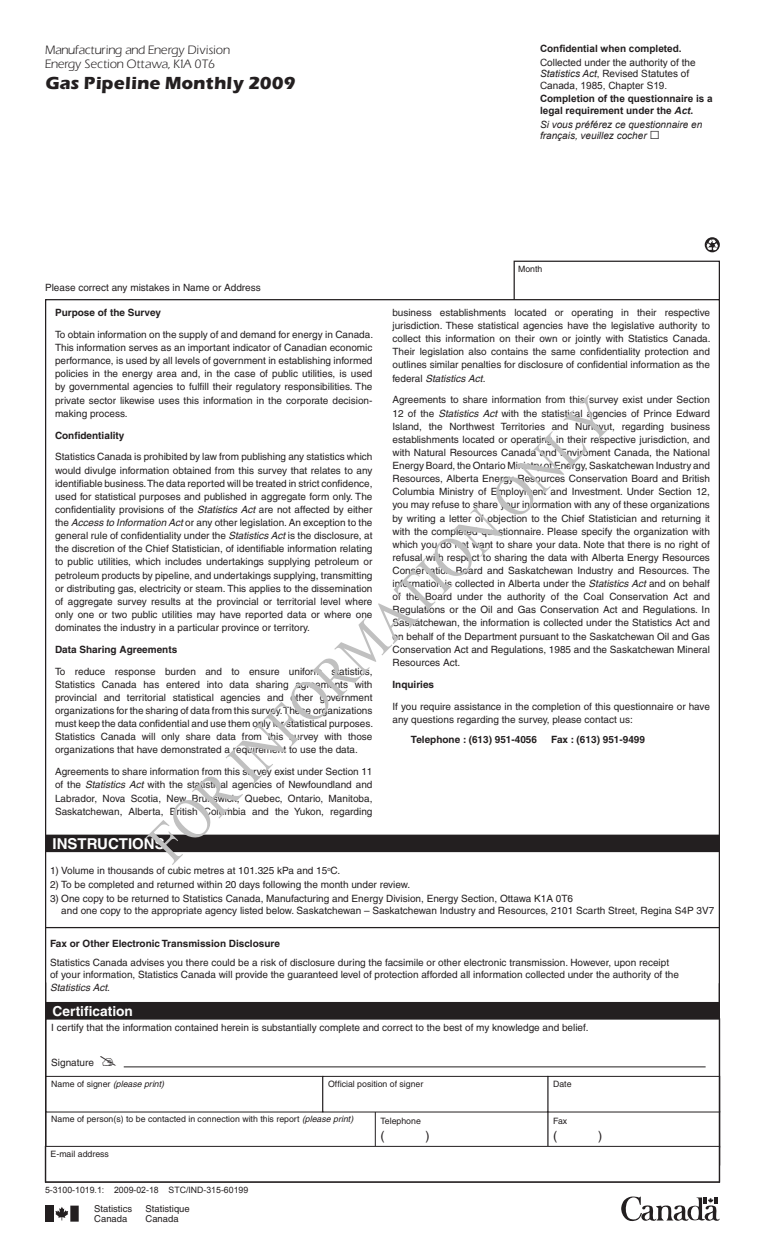
<style>
.page{position:relative;width:765px;height:1260px;background:#fff}
.page>*{position:absolute;margin:0;border:0;box-sizing:border-box;transform-origin:0 0}
.t1{font:700 16.25px "Eras";color:#231f20}
.t2{font:700 15px "Helvetica";color:#fff}
.t3{font:700 13.75px "Helvetica";color:#fff}
.t4{font:12.5px "Helvetica";color:#231f20}
.t5{font:11.25px/13.8px "Eras";color:#231f20}
.t6{font:10px/13.1px "Helvetica";color:#231f20;text-align:justify}
.t7{font:700 10px "Helvetica";color:#231f20}
.t8{font:700 10px/11.2px "Arial";color:#231f20}
.t9{font:10px/11.2px "Arial";color:#231f20}
.t10{font:italic 10px/11.2px "Arial";color:#231f20}
.t11{font:9.5px/9.5px "Helvetica";color:#231f20}
.t12{font:8.75px "Helvetica";color:#231f20}
.t13{font:8.75px "Arial";color:#231f20}
.t14{font:italic 8.75px "Helvetica";color:#231f20}
.s1{font-style:italic}
.s2{font-style:normal;font-size:17.5px}
.s3{font-style:normal}
</style>
<div class="page">
<svg style="left:621px;top:1197px;width:99px;height:25px"></svg>
<div style="left:45px;top:1206px;width:8px;height:16px;background:#231f20"></div>
<svg style="left:55px;top:1206px;width:24px;height:16px"></svg>
<div style="left:46px;top:1076px;width:277px;height:36px;border:1px solid #231f20"></div>
<div style="left:548px;top:1076px;width:172px;height:36px;border:1px solid #231f20"></div>
<div style="left:322px;top:1076px;width:226px;height:36px;border:1px solid #231f20"></div>
<hr style="left:124px;top:1067px;width:582px;height:1px;background:#231f20">
<div style="left:45px;top:1146px;width:675px;height:36px;border:1px solid #231f20"></div>
<div style="left:46px;top:1003px;width:673px;height:16px;background:#231f20"></div>
<div style="left:45px;top:1002px;width:675px;height:17px;border:1px solid #231f20"></div>
<div style="left:46px;top:835px;width:673px;height:17px;background:#231f20"></div>
<svg style="left:705px;top:237px;width:15px;height:15px"></svg>
<svg style="left:706px;top:239px;width:13px;height:12px"></svg>
<hr style="left:45px;top:982px;width:1px;height:200px;background:#231f20">
<hr style="left:719px;top:983px;width:1px;height:199px;background:#231f20">
<hr style="left:45px;top:1182px;width:675px;height:1px;background:#231f20">
<div style="left:514px;top:261px;width:206px;height:40px;border:1px solid #231f20"></div>
<hr style="left:45px;top:927px;width:675px;height:1px;background:#231f20">
<svg style="left:145px;top:395px;width:463px;height:470px"></svg>
<p class="t5" style="left:45px;top:43px;width:186px">Manufacturing and Energy Division<br>Energy Section Ottawa, K1A 0T6</p>
<h1 class="t1" style="left:45px;top:72px;width:252px">Gas Pipeline Monthly 2009</h1>
<p class="t8" style="left:540px;top:43px;width:143px">Confidential when completed.</p>
<p class="t9" style="left:540px;top:57px;width:157px">Collected under the authority of the<br><span class="s1">Statistics Act</span>, Revised Statutes of<br>Canada, 1985, Chapter S19.</p>
<p class="t8" style="left:540px;top:93px;width:174px">Completion of the questionnaire is a legal requirement under the <span class="s1">Act</span>.</p>
<p class="t10" style="left:540px;top:119px;width:164px">Si vous préférez ce questionnaire en français, veuillez cocher <span class="s2">□</span></p>
<p class="t6" style="left:45px;top:280px;width:217px">Please correct any mistakes in Name or Address</p>
<p class="t7" style="left:55px;top:306px;width:108px">Purpose of the Survey</p>
<p class="t6" style="left:55px;top:328px;width:320px">To obtain information on the supply of and demand for energy in Canada.<br>This information serves as an important indicator of Canadian economic performance, is used by all levels of government in establishing informed policies in the energy area and, in the case of public utilities, is used by governmental agencies to fulfill their regulatory responsibilities. The private sector likewise uses this information in the corporate decision&shy;making process.</p>
<p class="t7" style="left:55px;top:429px;width:71px">Confidentiality</p>
<p class="t6" style="left:55px;top:450px;width:319px">Statistics Canada is prohibited by law from publishing any statistics which would divulge information obtained from this survey that relates to any identifiable business. The data reported will be treated in strict confidence, used for statistical purposes and published in aggregate form only. The confidentiality provisions of the <span class="s1">Statistics Act</span> are not affected by either the <span class="s1">Access to Information Act</span> or any other legislation. An exception to the general rule of confidentiality under the <span class="s1">Statistics Act</span> is the disclosure, at the discretion of the Chief Statistician, of identifiable information relating to public utilities, which includes undertakings supplying petroleum or petroleum products by pipeline, and undertakings supplying, transmitting or distributing gas, electricity or steam. This applies to the dissemination of aggregate survey results at the provincial or territorial level where only one or two public utilities may have reported data or where one dominates the industry in a particular province or territory.</p>
<p class="t7" style="left:55px;top:643px;width:124px">Data Sharing Agreements</p>
<p class="t6" style="left:55px;top:665px;width:320px">To reduce response burden and to ensure uniform statistics, Statistics Canada has entered into data sharing agreements with provincial and territorial statistical agencies and other government organizations for the sharing of data from this survey. These organizations must keep the data confidential and use them only for statistical purposes.<br>Statistics Canada will only share data from this survey with those organizations that have demonstrated a requirement to use the data.</p>
<p class="t6" style="left:55px;top:765px;width:319px">Agreements to share information from this survey exist under Section 11 of the <span class="s1">Statistics Act</span> with the statistical agencies of Newfoundland and Labrador, Nova Scotia, New Brunswick, Quebec, Ontario, Manitoba, Saskatchewan, Alberta, British Columbia and the Yukon, regarding</p>
<h2 class="t2" style="left:52px;top:835px;width:114px">Instructions</h2>
<p class="t12" style="left:518px;top:264px;width:26px">Month</p>
<p class="t6" style="left:392px;top:306px;width:320px">business establishments located or operating in their respective jurisdiction. These statistical agencies have the legislative authority to collect this information on their own or jointly with Statistics Canada.<br>Their legislation also contains the same confidentiality protection and outlines similar penalties for disclosure of confidential information as the federal <span class="s1">Statistics Act</span>.</p>
<p class="t6" style="left:392px;top:393px;width:319px">Agreements to share information from this survey exist under Section 12 of the <span class="s1">Statistics Act</span> with the statistical agencies of Prince Edward Island, the Northwest Territories and Nunavut, regarding business establishments located or operating in their respective jurisdiction, and with Natural Resources Canada and Enviroment Canada, the National Energy Board, the Ontario Ministry of Energy, Saskatchewan Industry and Resources, Alberta Energy Resources Conservation Board and British Columbia Ministry of Employment and Investment. Under Section 12, you may refuse to share your information with any of these organizations by writing a letter of objection to the Chief Statistician and returning it with the completed questionnaire. Please specify the organization with which you do not want to share your data. Note that there is no right of refusal with respect to sharing the data with Alberta Energy Resources Conservation Board and Saskatchewan Industry and Resources. The information is collected in Alberta under the <span class="s1">Statistics Act</span> and on behalf of the Board under the authority of the Coal Conservation Act and Regulations or the Oil and Gas Conservation Act and Regulations. In Saskatchewan, the information is collected under the Statistics Act and on behalf of the Department pursuant to the Saskatchewan Oil and Gas Conservation Act and Regulations, 1985 and the Saskatchewan Mineral Resources Act.</p>
<p class="t7" style="left:392px;top:678px;width:43px">Inquiries</p>
<p class="t6" style="left:392px;top:700px;width:319px">If you require assistance in the completion of this questionnaire or have any questions regarding the survey, please contact us:</p>
<p class="t7" style="left:411px;top:733px;width:128px">Telephone : (613) 951-4056</p>
<p class="t7" style="left:551px;top:733px;width:95px">Fax : (613) 951-9499</p>
<p class="t6" style="left:50px;top:864px;width:292px">1) Volume in thousands of cubic metres at 101.325 kPa and 15<sup>o</sup>C.</p>
<p class="t6" style="left:50px;top:878px;width:362px">2) To be completed and returned within 20 days following the month under review.</p>
<p class="t6" style="left:61px;top:892px;width:655px;line-height:12.5px;text-indent:-11px">3) One copy to be returned to Statistics Canada, Manufacturing and Energy Division, Energy Section, Ottawa K1A 0T6<br>and one copy to the appropriate agency listed below. Saskatchewan – Saskatchewan Industry and Resources, 2101 Scarth Street, Regina S4P 3V7</p>
<p class="t7" style="left:50px;top:937px;width:231px">Fax or Other Electronic Transmission Disclosure</p>
<p class="t6" style="left:50px;top:956px;width:631px;line-height:12.5px;text-align:left">Statistics Canada advises you there could be a risk of disclosure during the facsimile or other electronic transmission. However, upon receipt of your information, Statistics Canada will provide the guaranteed level of protection afforded all information collected under the authority of the<br><span class="s1">Statistics Act</span>.</p>
<h3 class="t3" style="left:52px;top:1003px;width:82px">Certification</h3>
<p class="t6" style="left:51px;top:1021px;width:539px">I certify that the information contained herein is substantially complete and correct to the best of my knowledge and belief.</p>
<p class="t6" style="left:51px;top:1056px;width:44px">Signature</p>
<p class="t14" style="left:51px;top:1079px;width:114px"><span class="s3">Name of signer</span> (please print)</p>
<p class="t12" style="left:328px;top:1079px;width:97px">Official position of signer</p>
<p class="t12" style="left:553px;top:1079px;width:20px">Date</p>
<p class="t12" style="left:51px;top:1114px;width:303px">Name of person(s) to be contacted in connection with this report <span class="s1">(please print)</span></p>
<p class="t12" style="left:51px;top:1149px;width:60px">E-mail address</p>
<p class="t13" style="left:45px;top:1184px;width:205px">5-3100-1019.1: 2009-02-18 STC/IND-315-60199</p>
<p class="t11" style="left:94px;top:1204px;width:39px">Statistics<br>Canada</p>
<p class="t11" style="left:146px;top:1204px;width:46px">Statistique<br>Canada</p>
<p class="t12" style="left:381px;top:1116px;width:42px">Telephone</p>
<p class="t4" style="left:381px;top:1129px;width:6px">(</p>
<p class="t4" style="left:426px;top:1129px;width:6px">)</p>
<p class="t12" style="left:553px;top:1116px;width:16px">Fax</p>
<p class="t4" style="left:553px;top:1129px;width:6px">(</p>
<p class="t4" style="left:598px;top:1129px;width:6px">)</p>
</div>
